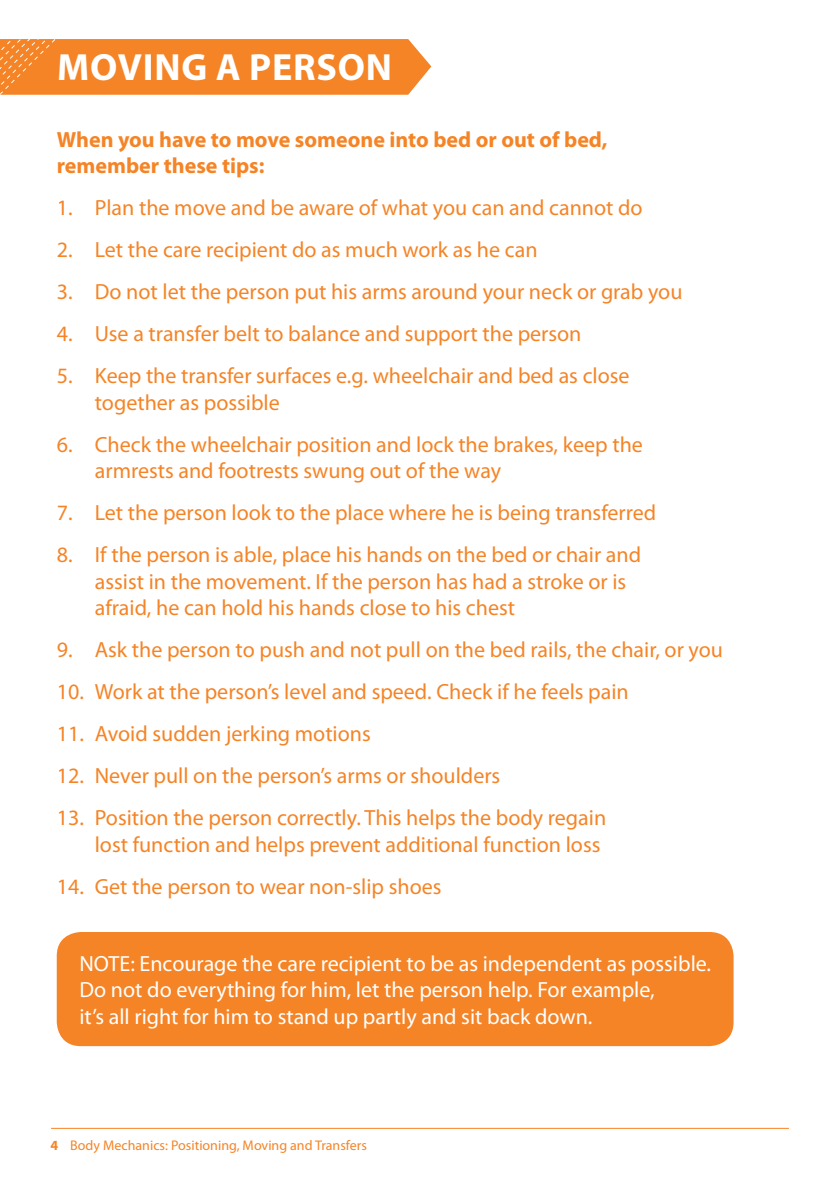
<style>
.page{position:relative;width:840px;height:1191px;background:#fff}
.page>*{position:absolute;margin:0;border:0;box-sizing:border-box;transform-origin:0 0}
.t1{font:700 38px "Myriad Pro";letter-spacing:.02em;color:#fff}
.t2{font:22px/26.4px "Myriad Pro";color:#f58426}
.t3{font:22px/26.4px "Myriad Pro";color:#fff}
.t4{font:700 22px/26.4px "Myriad Pro";color:#f58426}
.t5{font:14px "Myriad Pro";color:#f58426}
.s1{font-weight:700}
</style>
<div class="page">
<hr style="left:51px;top:1128px;width:737px;height:1px;background:#f58426">
<div style="left:57px;top:932px;width:676px;height:114px;background:#f58426;border-radius:24px"></div>
<svg style="left:0;top:39px;width:431px;height:56px;background:#f5882e"></svg>
<h1 class="t1" style="left:57px;top:42px;width:336px">moving a person</h1>
<p class="t4" style="left:57px;top:126px;width:552px">When you have to move someone into bed or out of bed, remember these tips:</p>
<p class="t2" style="left:57px;top:194px;width:587px">1. Plan the move and be aware of what you can and cannot do</p>
<p class="t2" style="left:57px;top:236px;width:482px">2. Let the care recipient do as much work as he can</p>
<p class="t2" style="left:57px;top:278px;width:627px">3. Do not let the person put his arms around your neck or grab you</p>
<p class="t2" style="left:57px;top:320px;width:526px">4. Use a transfer belt to balance and support the person</p>
<p class="t2" style="left:95px;top:362px;width:536px;text-indent:-38px">5. Keep the transfer surfaces e.g. wheelchair and bed as close together as possible</p>
<p class="t2" style="left:95px;top:431px;width:549px;text-indent:-38px">6. Check the wheelchair position and lock the brakes, keep the armrests and footrests swung out of the way</p>
<p class="t2" style="left:57px;top:499px;width:600px">7. Let the person look to the place where he is being transferred</p>
<p class="t2" style="left:95px;top:541px;width:547px;text-indent:-38px">8. If the person is able, place his hands on the bed or chair and assist in the movement. If the person has had a stroke or is afraid, he can hold his hands close to his chest</p>
<p class="t2" style="left:57px;top:636px;width:667px">9. Ask the person to push and not pull on the bed rails, the chair, or you</p>
<p class="t2" style="left:57px;top:678px;width:573px">10. Work at the person’s level and speed. Check if he feels pain</p>
<p class="t2" style="left:57px;top:720px;width:315px">11. Avoid sudden jerking motions</p>
<p class="t2" style="left:57px;top:762px;width:445px">12. Never pull on the person’s arms or shoulders</p>
<p class="t2" style="left:57px;top:804px;width:550px;text-align:right">13. Position the person correctly. This helps the body regain lost function and helps prevent additional function loss</p>
<p class="t2" style="left:57px;top:872px;width:386px">14. Get the person to wear non-slip shoes</p>
<p class="t3" style="left:79px;top:949px;width:633px">NOTE: Encourage the care recipient to be as independent as possible.<br>Do not do everything for him, let the person help. For example,<br>it’s all right for him to stand up partly and sit back down.</p>
<p class="t5" style="left:51px;top:1137px;width:318px"><span class="s1">4</span> Body Mechanics: Positioning, Moving and Transfers</p>
</div>
